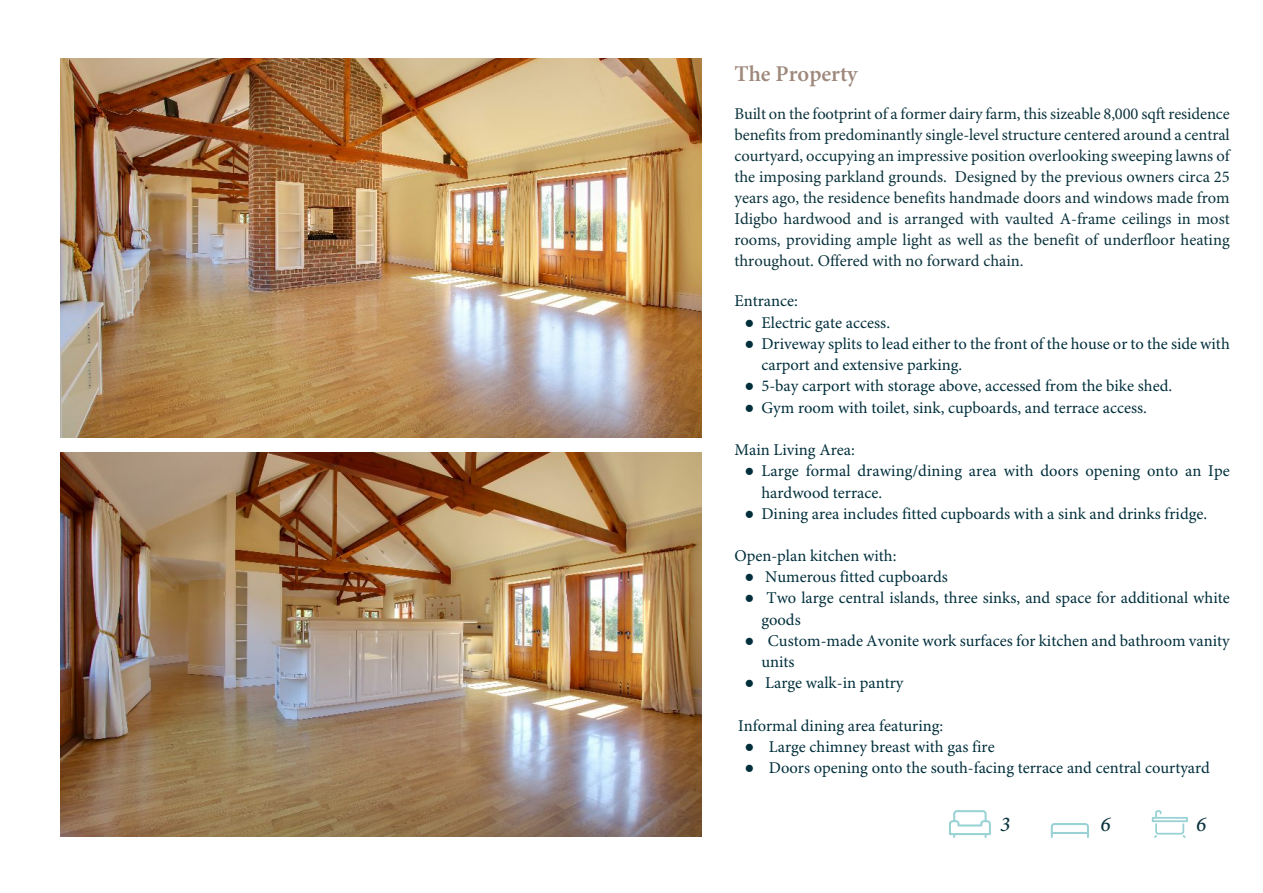
<style>
.page{position:relative;width:1263px;height:893px;background:#fff}
.page>*{position:absolute;margin:0;border:0;box-sizing:border-box;transform-origin:0 0}
.t1{font:600 22.5px "Minion Pro";color:#9e887b}
.t2{font:italic 500 21px "Minion Pro";color:#0b333d}
.t3{font:16.5px/21.3px "Minion Pro";color:#002f3c}
.t4{font:16.5px/21.1px "Minion Pro";color:#0b333d;text-align:justify}
.s1{font-family:"Times New Roman"}
</style>
<div class="page">
<img style="left:61px;top:58px;width:641px;height:380px">
<img style="left:61px;top:453px;width:641px;height:384px">
<svg style="left:1152px;top:810px;width:36px;height:28px"></svg>
<svg style="left:1051px;top:823px;width:38px;height:15px"></svg>
<hr style="left:1052px;top:832px;width:36px;height:2px;background:#98d2d4">
<svg style="left:949px;top:810px;width:42px;height:28px"></svg>
<h1 class="t1" style="left:734px;top:64px;width:125px">The Property</h1>
<p class="t4" style="left:734px;top:105px;width:497px">Built on the footprint of a former dairy farm, this sizeable 8,000 sqft residence benefits from predominantly single-level structure centered around a central courtyard, occupying an impressive position overlooking sweeping lawns of the imposing parkland grounds. Designed by the previous owners circa 25 years ago, the residence benefits handmade doors and windows made from Idigbo hardwood and is arranged with vaulted A-frame ceilings in most rooms, providing ample light as well as the benefit of underfloor heating throughout. Offered with no forward chain.</p>
<p class="t3" style="left:734px;top:292px;width:65px">Entrance:</p>
<p class="t3" style="left:744px;top:313px;width:147px"><span class="s1">●</span> Electric gate access.</p>
<p class="t3" style="left:761px;top:334px;width:470px;text-indent:-17px"><span class="s1">●</span> Driveway splits to lead either to the front of the house or to the side with carport and extensive parking.</p>
<p class="t3" style="left:744px;top:377px;width:429px"><span class="s1">●</span> 5-bay carport with storage above, accessed from the bike shed.</p>
<p class="t3" style="left:744px;top:398px;width:404px"><span class="s1">●</span> Gym room with toilet, sink, cupboards, and terrace access.</p>
<p class="t3" style="left:734px;top:441px;width:122px">Main Living Area:</p>
<p class="t3" style="left:761px;top:462px;width:470px;text-indent:-17px"><span class="s1">●</span> Large formal drawing/dining area with doors opening onto an Ipe hardwood terrace.</p>
<p class="t3" style="left:744px;top:504px;width:464px"><span class="s1">●</span> Dining area includes fitted cupboards with a sink and drinks fridge.</p>
<p class="t3" style="left:734px;top:547px;width:164px">Open-plan kitchen with:</p>
<p class="t3" style="left:744px;top:568px;width:205px"><span class="s1">●</span> Numerous fitted cupboards</p>
<p class="t3" style="left:761px;top:589px;width:470px;text-indent:-17px"><span class="s1">●</span> Two large central islands, three sinks, and space for additional white goods</p>
<p class="t3" style="left:761px;top:631px;width:470px;text-indent:-17px"><span class="s1">●</span> Custom-made Avonite work surfaces for kitchen and bathroom vanity units</p>
<p class="t3" style="left:744px;top:674px;width:160px"><span class="s1">●</span> Large walk-in pantry</p>
<p class="t3" style="left:738px;top:716px;width:207px">Informal dining area featuring:</p>
<p class="t3" style="left:744px;top:737px;width:252px"><span class="s1">●</span> Large chimney breast with gas fire</p>
<p class="t3" style="left:744px;top:759px;width:467px"><span class="s1">●</span> Doors opening onto the south-facing terrace and central courtyard</p>
<p class="t2" style="left:1000px;top:815px;width:12px">3</p>
<p class="t2" style="left:1100px;top:815px;width:12px">6</p>
<p class="t2" style="left:1196px;top:815px;width:12px">6</p>
</div>
